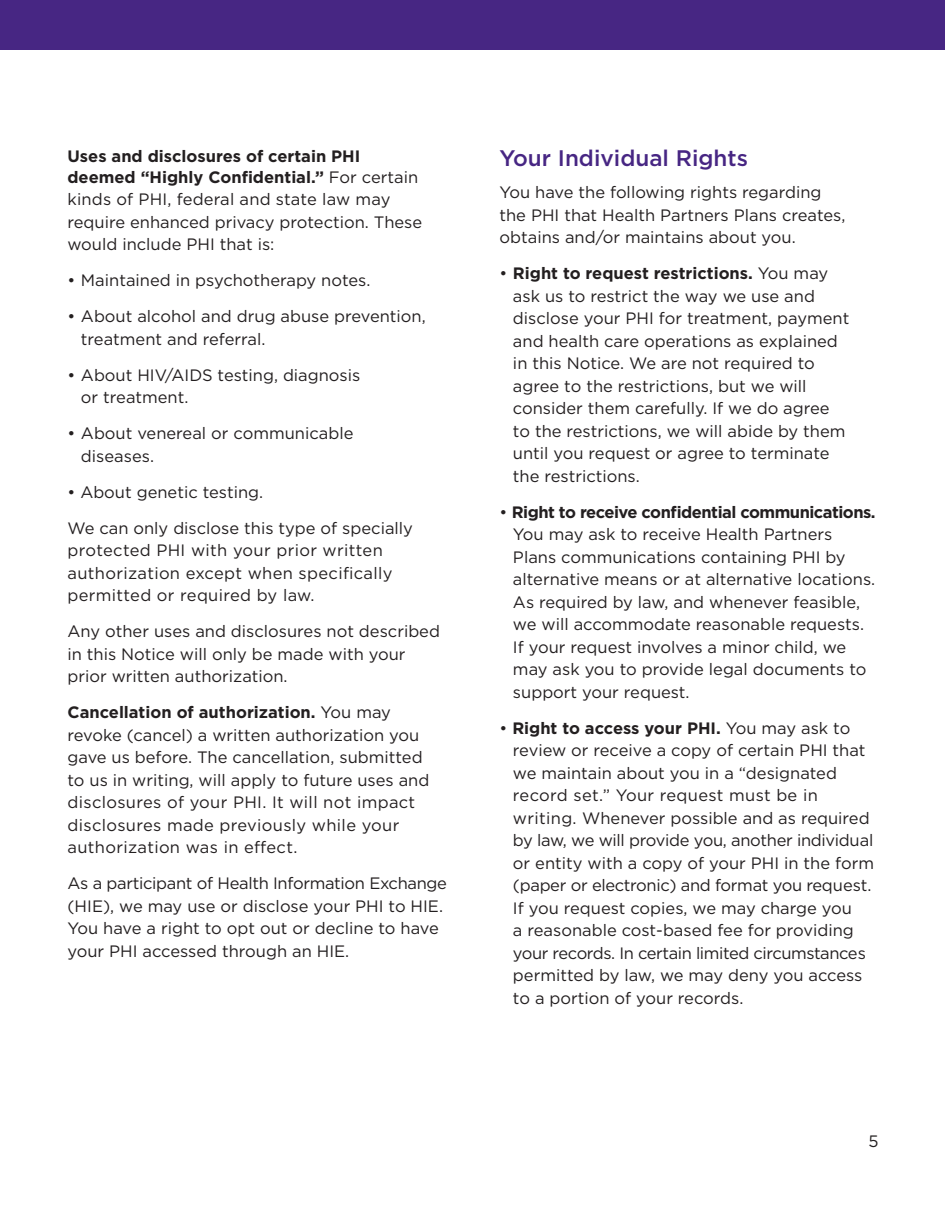
<style>
.page{position:relative;width:945px;height:1215px;background:#fff}
.page>*{position:absolute;margin:0;border:0;box-sizing:border-box;transform-origin:0 0}
.t1{font:500 22.5px "Gotham";color:#472683}
.t2{font:16.5px/22.5px "Gotham";color:#231f20}
.t3{font:16.5px/22.5px "Gotham";letter-spacing:.02em;color:#231f20}
.t4{font:700 16.5px/21px "Gotham";color:#231f20}
.s1{font-weight:400}
.s2{font-weight:700}
</style>
<div class="page">
<div style="left:0;top:0;width:945px;height:49px;background:#472683"></div>
<p class="t4" style="left:68px;top:145px;width:352px">Uses and disclosures of certain PHI deemed “Highly Confidential.” <span class="s1">For certain</span></p>
<p class="t2" style="left:68px;top:188px;width:356px">kinds of PHI, federal and state law may require enhanced privacy protection. These would include PHI that is:</p>
<p class="t2" style="left:68px;top:269px;width:305px">• Maintained in psychotherapy notes.</p>
<p class="t2" style="left:81px;top:305px;width:346px;text-indent:-13px">• About alcohol and drug abuse prevention, treatment and referral.</p>
<p class="t2" style="left:81px;top:363px;width:281px;text-indent:-13px">• About HIV/AIDS testing, diagnosis or treatment.</p>
<p class="t2" style="left:81px;top:422px;width:274px;text-indent:-13px">• About venereal or communicable diseases.</p>
<p class="t2" style="left:68px;top:474px;width:347px;line-height:36px">• About genetic testing.<br>We can only disclose this type of specially</p>
<p class="t3" style="left:68px;top:539px;width:326px">protected PHI with your prior written authorization except when specifically permitted or required by law.</p>
<p class="t2" style="left:68px;top:620px;width:374px">Any other uses and disclosures not described in this Notice will only be made with your prior written authorization.</p>
<p class="t2" style="left:68px;top:701px;width:363px"><span class="s2">Cancellation of authorization.</span> You may revoke (cancel) a written authorization you gave us before. The cancellation, submitted to us in writing, will apply to future uses and disclosures of your PHI. It will not impact disclosures made previously while your authorization was in effect.</p>
<p class="t2" style="left:68px;top:872px;width:381px">As a participant of Health Information Exchange (HIE), we may use or disclose your PHI to HIE.<br>You have a right to opt out or decline to have your PHI accessed through an HIE.</p>
<h1 class="t1" style="left:500px;top:144px;width:250px">Your Individual Rights</h1>
<p class="t2" style="left:500px;top:181px;width:347px">You have the following rights regarding the PHI that Health Partners Plans creates, obtains and/or maintains about you.</p>
<p class="t2" style="left:513px;top:262px;width:338px;text-indent:-13px">• <span class="s2">Right to request restrictions.</span> You may ask us to restrict the way we use and disclose your PHI for treatment, payment and health care operations as explained in this Notice. We are not required to agree to the restrictions, but we will consider them carefully. If we do agree to the restrictions, we will abide by them until you request or agree to terminate the restrictions.</p>
<p class="t2" style="left:513px;top:500px;width:364px;text-indent:-13px">• <span class="s2">Right to receive confidential communications.<br></span>You may ask to receive Health Partners Plans communications containing PHI by alternative means or at alternative locations.<br>As required by law, and whenever feasible, we will accommodate reasonable requests.<br>If your request involves a minor child, we may ask you to provide legal documents to support your request.</p>
<p class="t2" style="left:513px;top:716px;width:363px;text-indent:-13px">• <span class="s2">Right to access your PHI.</span> You may ask to review or receive a copy of certain PHI that we maintain about you in a “designated record set.” Your request must be in writing. Whenever possible and as required by law, we will provide you, another individual or entity with a copy of your PHI in the form (paper or electronic) and format you request.<br>If you request copies, we may charge you<br>a reasonable cost-based fee for providing your records. In certain limited circumstances permitted by law, we may deny you access to a portion of your records.</p>
<p class="t2" style="left:868px;top:1130px;width:12px">5</p>
</div>
